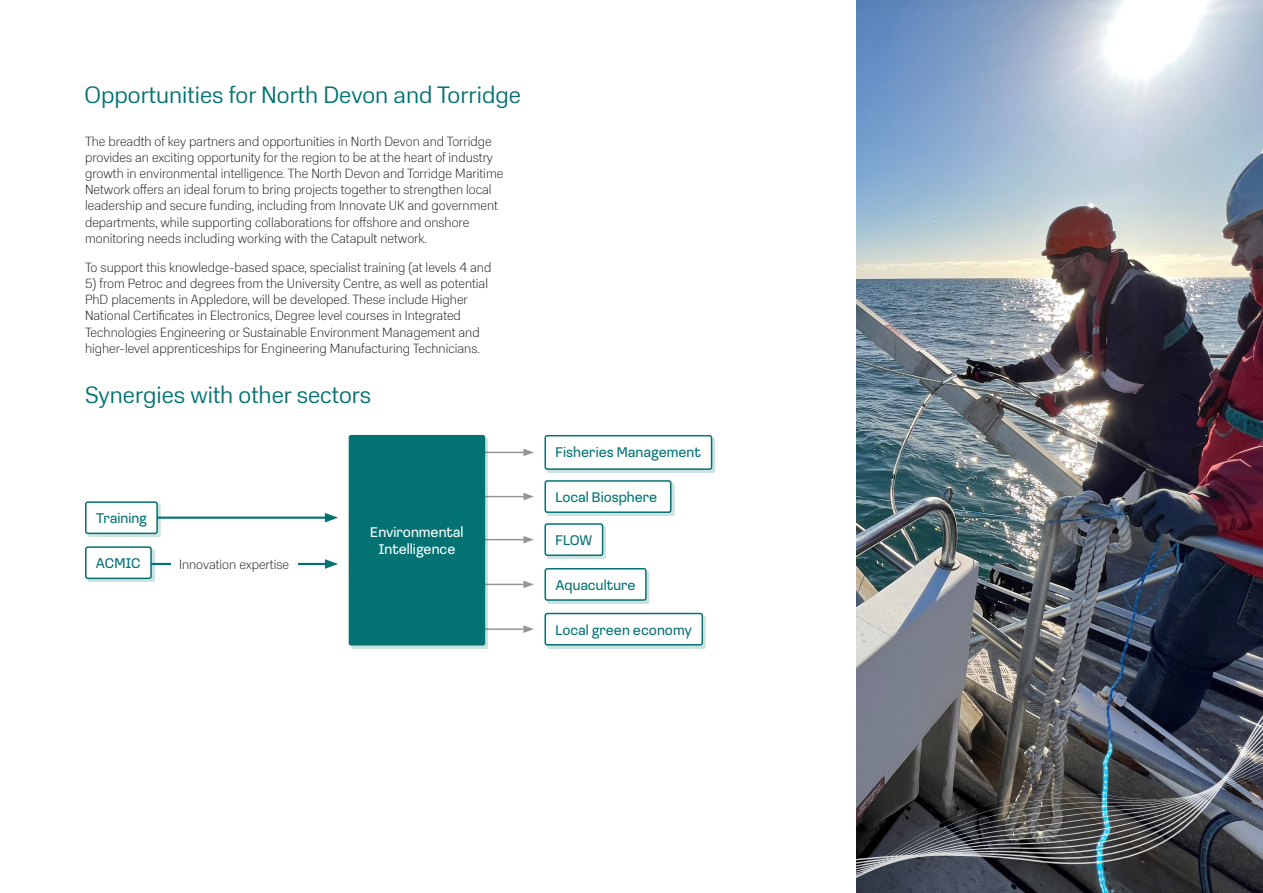
<style>
.page{position:relative;width:1263px;height:893px;background:#fff}
.page>*{position:absolute;margin:0;border:0;box-sizing:border-box;transform-origin:0 0}
.t1{font:300 24px "Normalidad Compact";color:#037273}
.Body{font:14.55px "Loos Normal";color:#037273}
.Body-2{font:14.55px/17.4px "Loos Normal";color:#fff;text-align:center}
.Body-3{font:100 13.5px/16.2px "Normalidad Compact";color:#231f20}
</style>
<div class="page">
<img style="left:856px;top:0;width:407px;height:648px">
<img style="left:856px;top:648px;width:407px;height:245px">
<hr style="left:94px;top:563px;width:235px;height:2px;background:#037273">
<svg style="left:325px;top:559px;width:13px;height:10px"></svg>
<hr style="left:94px;top:517px;width:235px;height:2px;background:#037273">
<svg style="left:325px;top:513px;width:13px;height:9px"></svg>
<div style="left:88px;top:504px;width:73px;height:33px;background:#037273;opacity:.2"></div>
<div style="left:86px;top:502px;width:71px;height:31px;background:#fff;border-radius:2px"></div>
<div style="left:85px;top:501px;width:73px;height:33px;border:2px solid #037273;border-radius:2px"></div>
<div style="left:88px;top:549px;width:67px;height:33px;background:#037273;opacity:.2"></div>
<div style="left:86px;top:547px;width:65px;height:31px;background:#fff;border-radius:2px"></div>
<div style="left:85px;top:546px;width:67px;height:33px;border:2px solid #037273;border-radius:2px"></div>
<div style="left:171px;top:550px;width:127px;height:28px;background:#fff"></div>
<hr style="left:436px;top:539px;width:90px;height:1px;background:#939598">
<svg style="left:523px;top:536px;width:11px;height:7px"></svg>
<div style="left:547px;top:526px;width:59px;height:33px;background:#037273;opacity:.2"></div>
<div style="left:545px;top:524px;width:57px;height:31px;background:#fff;border-radius:2px"></div>
<div style="left:544px;top:523px;width:59px;height:33px;border:2px solid #037273;border-radius:2px"></div>
<div style="left:547px;top:571px;width:103px;height:33px;background:#cde3e3"></div>
<div style="left:545px;top:569px;width:101px;height:31px;background:#fff;border-radius:2px"></div>
<div style="left:544px;top:568px;width:103px;height:33px;border:2px solid #037273;border-radius:2px"></div>
<hr style="left:436px;top:584px;width:90px;height:1px;background:#939598">
<svg style="left:523px;top:581px;width:11px;height:7px"></svg>
<hr style="left:436px;top:496px;width:90px;height:1px;background:#939598">
<svg style="left:523px;top:493px;width:11px;height:7px"></svg>
<div style="left:547px;top:483px;width:127px;height:33px;background:#037273;opacity:.2"></div>
<div style="left:545px;top:481px;width:126px;height:31px;background:#fff;border-radius:2px"></div>
<div style="left:544px;top:480px;width:127px;height:33px;border:2px solid #037273;border-radius:2px"></div>
<div style="left:547px;top:616px;width:159px;height:33px;background:#037273;opacity:.2"></div>
<div style="left:545px;top:613px;width:157px;height:32px;background:#fff;border-radius:2px"></div>
<div style="left:544px;top:613px;width:159px;height:32px;border:2px solid #037273;border-radius:2px"></div>
<hr style="left:436px;top:628px;width:90px;height:2px;background:#939598">
<svg style="left:523px;top:625px;width:11px;height:8px"></svg>
<hr style="left:436px;top:452px;width:90px;height:1px;background:#939598">
<svg style="left:523px;top:449px;width:11px;height:7px"></svg>
<div style="left:547px;top:438px;width:168px;height:35px;background:#037273;opacity:.2"></div>
<div style="left:545px;top:436px;width:166px;height:33px;background:#fff;border-radius:2px"></div>
<div style="left:544px;top:435px;width:168px;height:35px;border:2px solid #037273;border-radius:2px"></div>
<div style="left:352px;top:438px;width:136px;height:211px;background:#037273;opacity:.2"></div>
<div style="left:349px;top:435px;width:136px;height:210px;background:#037273;border-radius:2px"></div>
<p class="t1" style="left:85px;top:78px;width:438px">Opportunities for North Devon and Torridge</p>
<p class="Body-3" style="left:85px;top:132px;width:420px">The breadth of key partners and opportunities in North Devon and Torridge provides an exciting opportunity for the region to be at the heart of industry growth in environmental intelligence. The North Devon and Torridge Maritime Network offers an ideal forum to bring projects together to strengthen local leadership and secure funding, including from Innovate UK and government departments, while supporting collaborations for offshore and onshore monitoring needs including working with the Catapult network.</p>
<p class="Body-3" style="left:85px;top:258px;width:408px">To support this knowledge-based space, specialist training (at levels 4 and</p>
<p class="Body-3" style="left:85px;top:274px;width:405px">5) from Petroc and degrees from the University Centre, as well as potential PhD placements in Appledore, will be developed. These include Higher National Certificates in Electronics, Degree level courses in Integrated Technologies Engineering or Sustainable Environment Management and higher-level apprenticeships for Engineering Manufacturing Technicians.</p>
<p class="t1" style="left:85px;top:378px;width:288px">Synergies with other sectors</p>
<p class="Body" style="left:96px;top:508px;width:52px">Training</p>
<p class="Body" style="left:96px;top:553px;width:46px">ACMIC</p>
<p class="Body-3" style="left:179px;top:555px;width:111px">Innovation expertise</p>
<p class="Body-2" style="left:370px;top:523px;width:95px">Environmental<br>Intelligence</p>
<p class="Body" style="left:555px;top:442px;width:147px">Fisheries Management</p>
<p class="Body" style="left:555px;top:487px;width:103px">Local Biosphere</p>
<p class="Body" style="left:555px;top:530px;width:38px">FLOW</p>
<p class="Body" style="left:555px;top:575px;width:82px">Aquaculture</p>
<p class="Body" style="left:555px;top:619px;width:138px">Local green economy</p>
</div>
